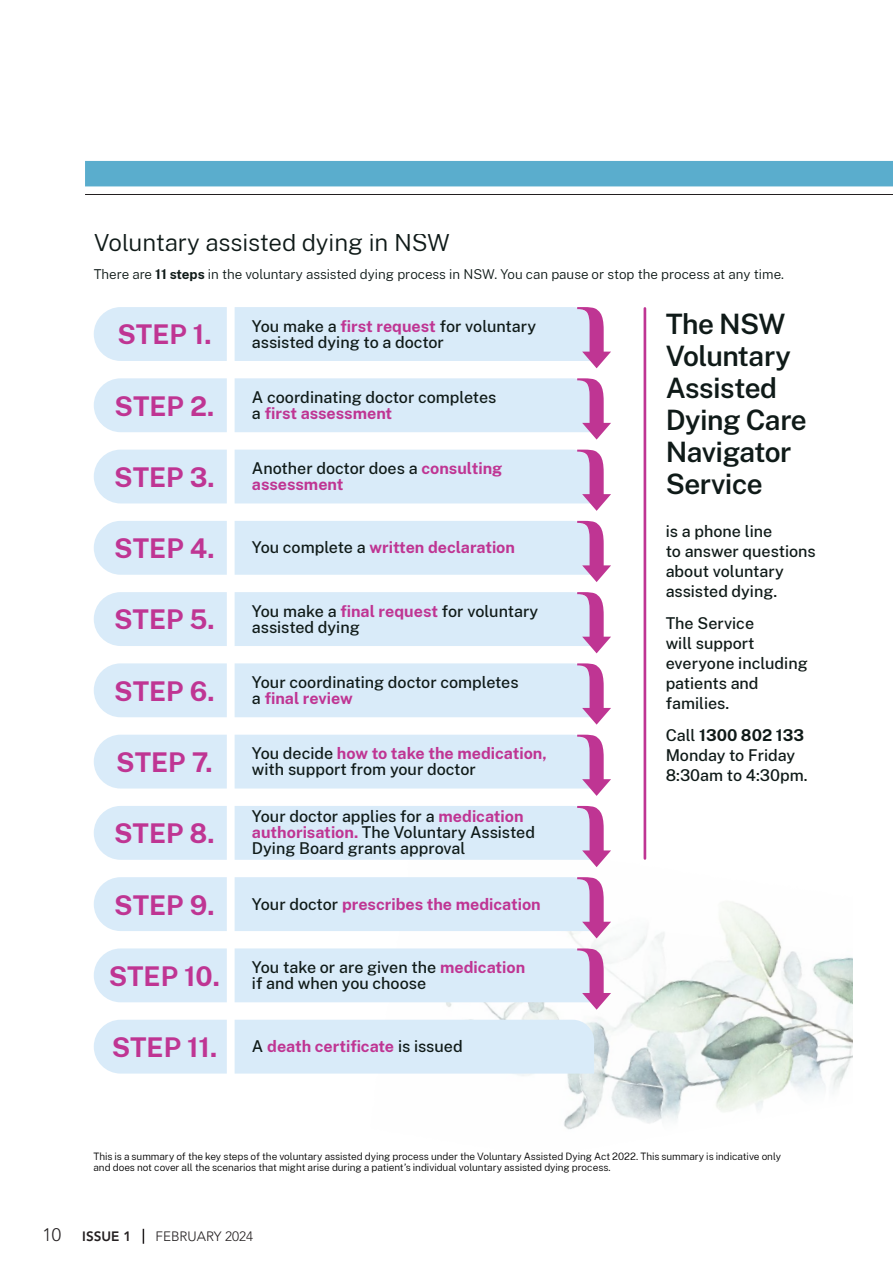
<style>
.page{position:relative;width:893px;height:1263px;background:#fff}
.page>*{position:absolute;margin:0;border:0;box-sizing:border-box;transform-origin:0 0}
.t1{font:600 28.05px/32.1px "Public Sans";letter-spacing:-.02em;color:#0f1a18}
.t2{font:700 26.7px "Public Sans";color:#bf3593}
.t3{font:300 24.15px "Public Sans";letter-spacing:-.005em;color:#0f1a18}
.t4{font:500 16.05px/20.1px "Public Sans";color:#0f1a18}
.t5{font:700 16.05px/16px "Public Sans";color:#bf3593}
.t6{font:300 13.5px "Avenir LT Std";color:#231f20}
.t7{font:800 13.5px "Avenir LT Std";color:#231f20}
.t8{font:300 13.35px "Public Sans";letter-spacing:-.005em;color:#0f1a18}
.t9{font:300 10.05px/10.6px "Public Sans";letter-spacing:-.005em;color:#000}
.s1{font-weight:700}
.s2{font-weight:700;color:#bf3593}
.s3{font-weight:500;color:#0f1a18}
.s4{font-weight:300;font-size:18px}
</style>
<div class="page">
<svg style="left:143px;top:1229px;width:1px;height:15px"></svg>
<hr style="left:85px;top:194px;width:808px;height:1px;background:#231f20">
<div style="left:85px;top:161px;width:808px;height:25px;background:#5aadcd"></div>
<img style="left:353px;top:815px;width:500px;height:315px">
<div style="left:235px;top:1020px;width:359px;height:53px;background:#d9ebf9"></div>
<div style="left:94px;top:307px;width:133px;height:54px;background:#d9ebf9"></div>
<svg style="left:235px;top:307px;width:376px;height:61px"></svg>
<svg style="left:235px;top:378px;width:376px;height:62px"></svg>
<svg style="left:235px;top:450px;width:376px;height:61px"></svg>
<svg style="left:235px;top:521px;width:376px;height:61px"></svg>
<svg style="left:235px;top:592px;width:376px;height:61px"></svg>
<svg style="left:235px;top:663px;width:376px;height:62px"></svg>
<svg style="left:235px;top:735px;width:376px;height:61px"></svg>
<svg style="left:235px;top:806px;width:376px;height:61px"></svg>
<svg style="left:235px;top:877px;width:376px;height:61px"></svg>
<svg style="left:235px;top:948px;width:376px;height:62px"></svg>
<div style="left:94px;top:1020px;width:133px;height:53px;background:#d9ebf9"></div>
<div style="left:94px;top:378px;width:133px;height:54px;background:#d9ebf9"></div>
<div style="left:94px;top:450px;width:133px;height:53px;background:#d9ebf9"></div>
<div style="left:94px;top:521px;width:133px;height:54px;background:#d9ebf9"></div>
<div style="left:94px;top:592px;width:133px;height:54px;background:#d9ebf9"></div>
<div style="left:94px;top:663px;width:133px;height:54px;background:#d9ebf9"></div>
<div style="left:94px;top:735px;width:133px;height:53px;background:#d9ebf9"></div>
<div style="left:94px;top:806px;width:133px;height:54px;background:#d9ebf9"></div>
<div style="left:94px;top:877px;width:133px;height:54px;background:#d9ebf9"></div>
<div style="left:94px;top:948px;width:133px;height:54px;background:#d9ebf9"></div>
<hr style="left:644px;top:308px;width:2px;height:550px;background:#bf3593">
<p class="t3" style="left:94px;top:226px;width:358px">Voluntary assisted dying in NSW</p>
<p class="t8" style="left:94px;top:265px;width:692px">There are <span class="s1">11 steps</span> in the voluntary assisted dying process in NSW. You can pause or stop the process at any time.</p>
<p class="t4" style="left:252px;top:315px;width:286px">You make a <span class="s2">first request</span> for voluntary</p>
<p class="t2" style="left:117px;top:315px;width:96px">STEP 1.</p>
<p class="t4" style="left:252px;top:331px;width:193px">assisted dying to a doctor</p>
<p class="t2" style="left:115px;top:386px;width:101px">STEP 2.</p>
<p class="t4" style="left:252px;top:388px;width:246px;line-height:16px">A coordinating doctor completes a <span class="s2">first assessment</span></p>
<p class="t2" style="left:114px;top:457px;width:102px">STEP 3.</p>
<p class="t5" style="left:252px;top:459px;width:252px"><span class="s3">Another doctor does a</span> consulting assessment</p>
<p class="t2" style="left:114px;top:529px;width:102px">STEP 4.</p>
<p class="t5" style="left:252px;top:538px;width:265px"><span class="s3">You complete a</span> written declaration</p>
<p class="t2" style="left:114px;top:600px;width:102px">STEP 5.</p>
<p class="t4" style="left:252px;top:602px;width:288px;line-height:16px">You make a <span class="s2">final request</span> for voluntary assisted dying</p>
<p class="t2" style="left:114px;top:671px;width:102px">STEP 6.</p>
<p class="t4" style="left:252px;top:673px;width:268px;line-height:16px">Your coordinating doctor completes a <span class="s2">final review</span></p>
<p class="t2" style="left:116px;top:743px;width:98px">STEP 7.</p>
<p class="t2" style="left:114px;top:814px;width:102px">STEP 8.</p>
<p class="t4" style="left:252px;top:744px;width:296px;line-height:16px">You decide <span class="s2">how to take the medication, </span>with support from your doctor</p>
<p class="t4" style="left:252px;top:808px;width:284px;line-height:16px">Your doctor applies for a <span class="s2">medication authorisation.</span> The Voluntary Assisted<br>Dying Board grants approval</p>
<p class="t2" style="left:114px;top:885px;width:102px">STEP 9.</p>
<p class="t5" style="left:252px;top:895px;width:290px"><span class="s3">Your doctor</span> prescribes the medication</p>
<p class="t2" style="left:109px;top:956px;width:113px">STEP 10.</p>
<p class="t4" style="left:252px;top:958px;width:275px;line-height:16px">You take or are given the <span class="s2">medication </span>if and when you choose</p>
<p class="t2" style="left:112px;top:1028px;width:107px">STEP 11.</p>
<p class="t5" style="left:252px;top:1037px;width:212px"><span class="s3">A</span> death certificate <span class="s3">is issued</span></p>
<p class="t1" style="left:666px;top:306px;width:143px">The NSW<br>Voluntary<br>Assisted<br>Dying Care<br>Navigator<br>Service</p>
<p class="t4" style="left:666px;top:520px;width:152px">is a phone line<br>to answer questions about voluntary assisted dying.</p>
<p class="t4" style="left:666px;top:612px;width:144px">The Service<br>will support everyone including patients and families.</p>
<p class="t4" style="left:666px;top:724px;width:143px">Call <span class="s1">1300 802 133<br></span>Monday to Friday<br>8:30am to 4:30pm.</p>
<p class="t9" style="left:93px;top:1151px;width:689px">This is a summary of the key steps of the voluntary assisted dying process under the Voluntary Assisted Dying Act 2022. This summary is indicative only and does not cover all the scenarios that might arise during a patient’s individual voluntary assisted dying process.</p>
<p class="t7" style="left:43px;top:1228px;width:90px"><span class="s4">10</span> ISSUE 1</p>
<p class="t6" style="left:155px;top:1228px;width:99px">FEBRUARY 2024</p>
</div>
